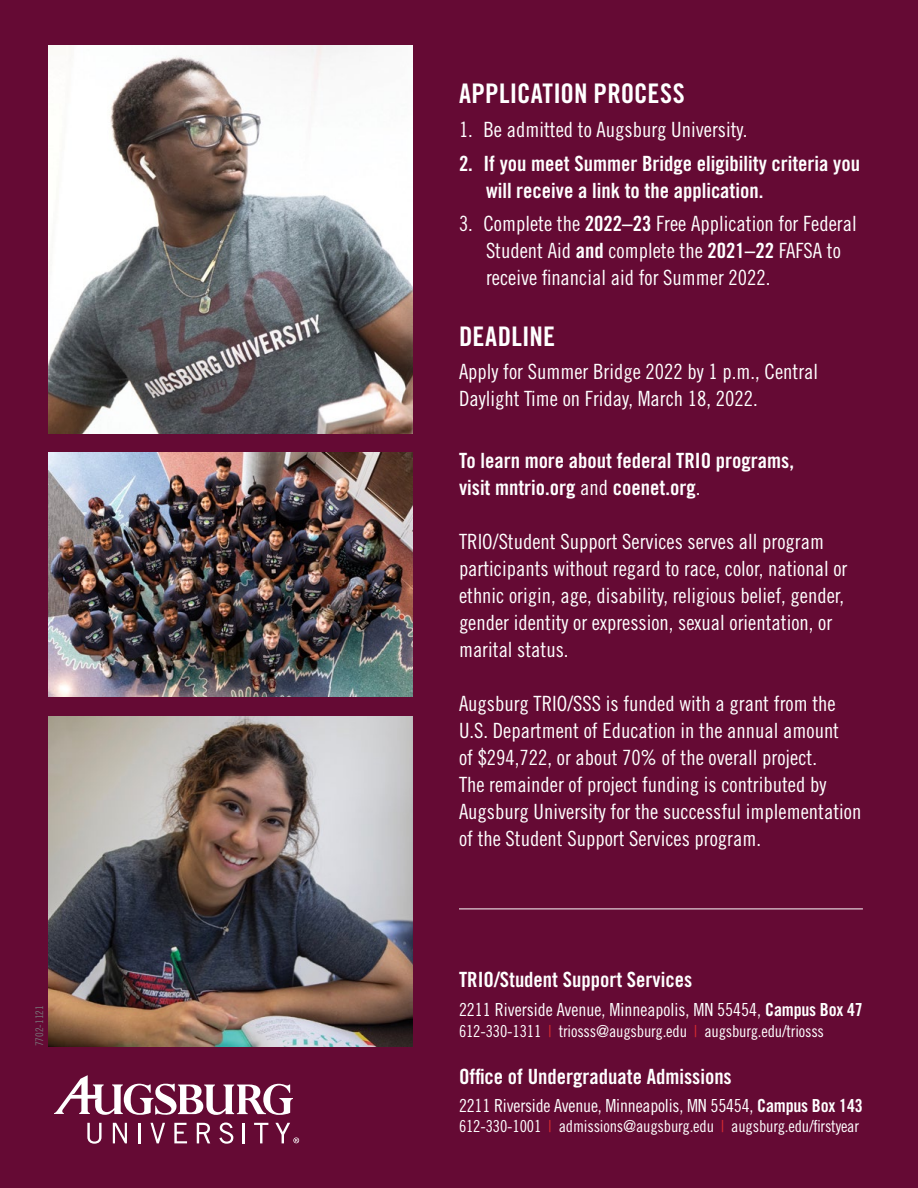
<style>
.page{position:relative;width:918px;height:1188px;background:#650a34}
.page>*{position:absolute;margin:0;border:0;box-sizing:border-box;transform-origin:0 0}
.t1{font:27px "Trade Gothic LT Std Bd Cn 20";letter-spacing:.005em;color:#fff}
.t2{font:21px/27px "Trade Gothic LT Std Cn 18";color:#fff}
.t3{font:21px/27px "Trade Gothic LT Std Bd Cn 20";color:#fff}
.t4{font:18px "Trade Gothic LT Std Cn 18";letter-spacing:-.01em;color:#fff}
.t5{font:16.5px "Trade Gothic LT Std Cn 18";letter-spacing:-.01em;color:#fff}
.t6{font:10.5px "Trade Gothic LT Std Cn 18";color:#78777a}
.s1{font-family:"Trade Gothic LT Std Bd Cn 20"}
.s2{font-family:"Trade Gothic LT Std Cn 18"}
.s3{color:#d52a2f}
</style>
<div class="page">
<img style="left:49px;top:45px;width:363px;height:388px">
<svg style="left:87px;top:1123px;width:15px;height:21px"></svg>
<svg style="left:113px;top:1123px;width:14px;height:20px"></svg>
<hr style="left:139px;top:1123px;width:2px;height:20px;background:#fff">
<svg style="left:150px;top:1123px;width:15px;height:20px"></svg>
<svg style="left:174px;top:1123px;width:13px;height:20px"></svg>
<svg style="left:197px;top:1123px;width:13px;height:20px"></svg>
<svg style="left:219px;top:1123px;width:14px;height:21px"></svg>
<hr style="left:242px;top:1123px;width:2px;height:20px;background:#fff">
<svg style="left:254px;top:1123px;width:14px;height:20px"></svg>
<svg style="left:54px;top:1075px;width:239px;height:40px"></svg>
<svg style="left:275px;top:1123px;width:24px;height:20px"></svg>
<img style="left:49px;top:453px;width:363px;height:243px">
<img style="left:49px;top:716px;width:363px;height:330px">
<hr style="left:459px;top:909px;width:404px;height:1px;background:#fff">
<p class="t6" style="left:33px;top:1046px;width:42px;rotate:-90deg">7702-1121</p>
<p class="t1" style="left:459px;top:77px;width:227px">APPLICATION PROCESS</p>
<p class="t2" style="left:459px;top:116px;width:290px">1. Be admitted to Augsburg University.</p>
<p class="t3" style="left:486px;top:149px;width:376px;text-indent:-27px">2. If you meet Summer Bridge eligibility criteria you will receive a link to the application.</p>
<p class="t2" style="left:486px;top:210px;width:372px;text-indent:-27px">3. Complete the <span class="s1">2022–23</span> Free Application for Federal<br>Student Aid <span class="s1">and</span> complete the <span class="s1">2021–22</span> FAFSA to receive financial aid for Summer 2022.</p>
<p class="t1" style="left:459px;top:320px;width:98px">DEADLINE</p>
<p class="t2" style="left:459px;top:358px;width:361px">Apply for Summer Bridge 2022 by 1 p.m., Central<br>Daylight Time on Friday, March 18, 2022.</p>
<p class="t3" style="left:459px;top:447px;width:337px">To learn more about federal TRIO programs, visit mntrio.org <span class="s2">and</span> coenet.org<span class="s2">.</span></p>
<p class="t2" style="left:459px;top:527px;width:390px">TRIO/Student Support Services serves all program participants without regard to race, color, national or ethnic origin, age, disability, religious belief, gender, gender identity or expression, sexual orientation, or marital status.</p>
<p class="t2" style="left:459px;top:689px;width:404px">Augsburg TRIO/SSS is funded with a grant from the U.S. Department of Education in the annual amount<br>of $294,722, or about 70% of the overall project.<br>The remainder of project funding is contributed by Augsburg University for the successful implementation of the Student Support Services program.</p>
<p class="t3" style="left:459px;top:966px;width:235px">TRIO/Student Support Services</p>
<p class="t4" style="left:459px;top:999px;width:405px">2211 Riverside Avenue, Minneapolis, MN 55454, <span class="s1">Campus Box 47</span></p>
<p class="t5" style="left:459px;top:1022px;width:367px">612-330-1311 <span class="s3">|</span> triosss@augsburg.edu <span class="s3">|</span> augsburg.edu/triosss</p>
<p class="t3" style="left:459px;top:1063px;width:274px">Office of Undergraduate Admissions</p>
<p class="t4" style="left:459px;top:1095px;width:405px">2211 Riverside Avenue, Minneapolis, MN 55454, <span class="s1">Campus Box 143</span></p>
<p class="t5" style="left:459px;top:1117px;width:402px">612-330-1001 <span class="s3">|</span> admissions@augsburg.edu <span class="s3">|</span> augsburg.edu/firstyear</p>
</div>
